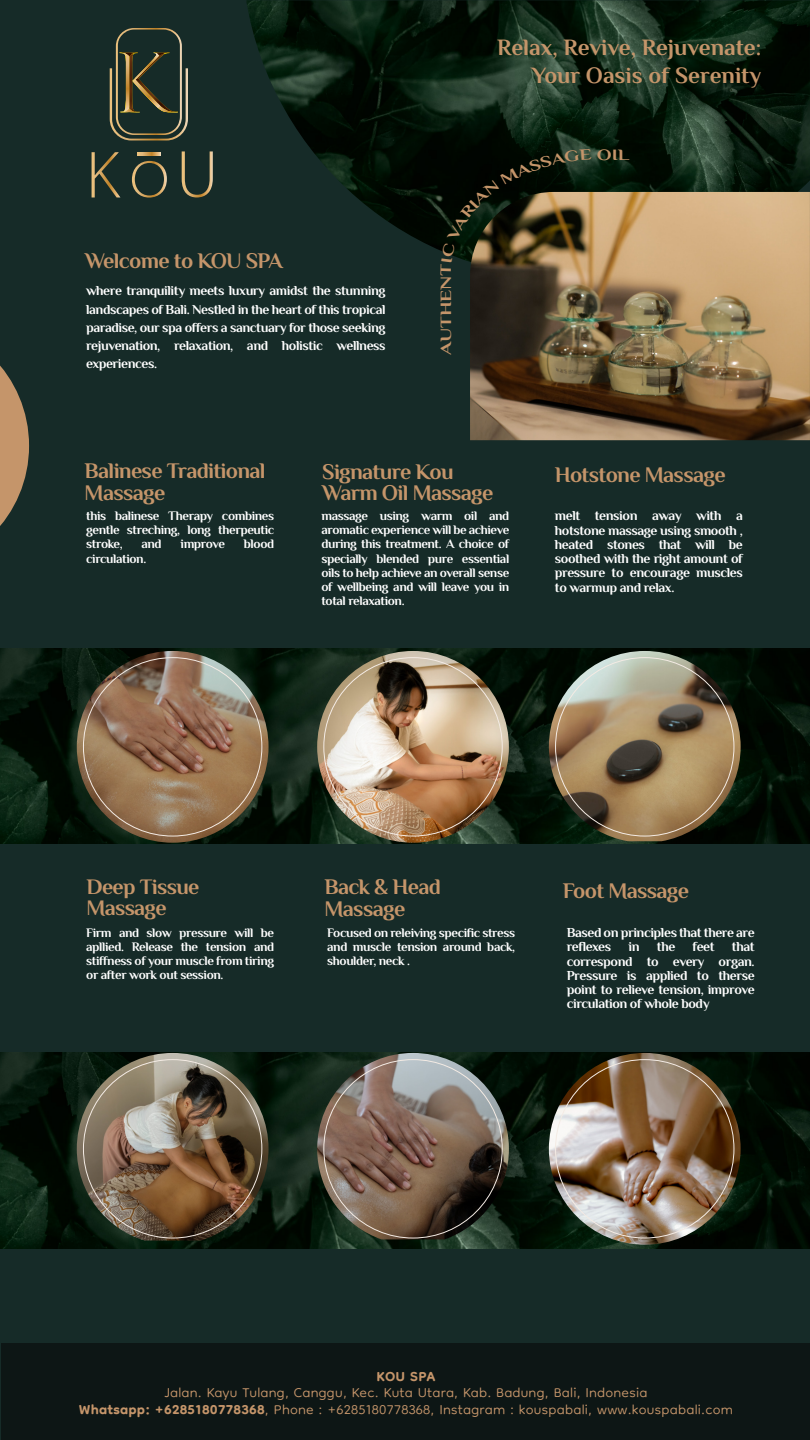
<style>
.page{position:relative;width:810px;height:1440px;background:#162b28}
.page>*{position:absolute;margin:0;border:0;box-sizing:border-box;transform-origin:0 0}
.t1{font:700 23.33px/28.4px "El Messiri";color:#c5956a;text-align:right}
.t2{font:700 22.2px/21.6px "El Messiri";letter-spacing:-.03em;color:#c5956a}
.t3{font:300 22.12px/16.6px "Dongle";letter-spacing:.01em;color:#c5956a;text-align:center}
.t4{font:700 22.12px "Dongle";letter-spacing:.01em;color:#c5956a}
.t5{font:700 22.05px/21.6px "El Messiri";letter-spacing:-.03em;color:#c5956a}
.t6{font:700 15.67px "El Messiri";color:#c5956a;scale:1.29 1}
.t7{font:700 13.65px/14.2px "El Messiri";letter-spacing:-.03em;color:#fff;text-align:justify}
.t8{font:700 12.98px/14.2px "El Messiri";letter-spacing:-.03em;color:#fff;text-align:justify}
.s1{font-weight:700}
</style>
<div class="page">
<img style="left:246px;top:0;width:564px;height:251px">
<img style="left:0;top:1053px;width:810px;height:195px">
<img style="left:0;top:648px;width:810px;height:195px">
<img style="left:470px;top:192px;width:340px;height:248px">
<img style="left:77px;top:651px;width:192px;height:192px;border-radius:96px">
<img style="left:317px;top:651px;width:192px;height:192px;border-radius:96px">
<img style="left:549px;top:651px;width:192px;height:190px">
<img style="left:77px;top:1053px;width:192px;height:188px">
<img style="left:317px;top:1053px;width:192px;height:186px">
<img style="left:549px;top:1053px;width:192px;height:192px;border-radius:96px">
<svg style="left:0;top:365px;width:29px;height:161px"></svg>
<div style="left:2px;top:1343px;width:808px;height:97px;background:#0d1615"></div>
<svg style="left:92px;top:152px;width:28px;height:45px"></svg>
<svg style="left:182px;top:151px;width:31px;height:46px"></svg>
<svg style="left:132px;top:161px;width:35px;height:37px"></svg>
<svg style="left:138px;top:152px;width:22px;height:3px"></svg>
<svg style="left:110px;top:28px;width:78px;height:112px"></svg>
<svg style="left:441px;top:149px;width:151px;height:126px"></svg>
<h1 class="t1" style="left:497px;top:33px;width:266px">Relax, Revive, Rejuvenate:<br>Your Oasis of Serenity</h1>
<h2 class="t2" style="left:85px;top:249px;width:199px">Welcome to KOU SPA</h2>
<p class="t7" style="left:86px;top:282px;width:301px;line-height:18.1px">where tranquility meets luxury amidst the stunning landscapes of Bali. Nestled in the heart of this tropical paradise, our spa offers a sanctuary for those seeking rejuvenation, relaxation, and holistic wellness experiences.</p>
<p class="t6" style="left:437px;top:355px;width:63px;rotate:-90deg">AUTHEN</p>
<h2 class="t2" style="left:85px;top:460px;width:182px">Balinese Traditional<br>Massage</h2>
<p class="t8" style="left:86px;top:508px;width:189px">this balinese Therapy combines gentle streching, long therpeutic stroke,</p>
<p class="t8" style="left:142px;top:537px;width:22px">and</p>
<p class="t8" style="left:181px;top:537px;width:46px">improve</p>
<p class="t8" style="left:244px;top:537px;width:32px">blood</p>
<p class="t8" style="left:86px;top:551px;width:61px">circulation.</p>
<h2 class="t2" style="left:322px;top:460px;width:173px">Signature Kou<br>Warm Oil Massage</h2>
<p class="t8" style="left:321px;top:508px;width:189px">massage using warm oil and aromatic experience will be achieve during this treatment. A choice of specially blended pure essential oils to help achieve an overall sense of wellbeing and will leave you in total relaxation.</p>
<p class="t6" style="left:597px;top:145px;width:27px">OIL</p>
<h2 class="t2" style="left:555px;top:464px;width:172px">Hotstone Massage</h2>
<p class="t7" style="left:555px;top:508px;width:189px">melt tension away with a hotstone massage using smooth , heated stones that will be soothed with the right amount of pressure to encourage muscles to warmup and relax.</p>
<h3 class="t5" style="left:86px;top:875px;width:114px">Deep Tissue<br>Massage</h3>
<p class="t8" style="left:86px;top:925px;width:189px">Firm and slow pressure will be apllied. Release the tension and stiffness of your muscle from tiring or after work out session.</p>
<h2 class="t2" style="left:325px;top:876px;width:118px">Back &amp; Head<br>Massage</h2>
<p class="t8" style="left:327px;top:925px;width:189px">Focused on releiving specific stress and muscle tension around back, shoulder, neck .</p>
<h2 class="t2" style="left:563px;top:879px;width:128px">Foot Massage</h2>
<p class="t7" style="left:567px;top:925px;width:189px">Based on principles that there are reflexes</p>
<p class="t7" style="left:629px;top:939px;width:13px">in</p>
<p class="t7" style="left:657px;top:939px;width:20px">the</p>
<p class="t7" style="left:693px;top:939px;width:24px">feet</p>
<p class="t7" style="left:567px;top:939px;width:189px;text-indent:165px">that correspond to every organ.<br>Pressure is applied to therse point to relieve tension, improve circulation of whole body</p>
<h3 class="t4" style="left:377px;top:1364px;width:60px">KOU SPA</h3>
<h3 class="t3" style="left:79px;top:1386px;width:656px">Jalan. Kayu Tulang, Canggu, Kec. Kuta Utara, Kab. Badung, Bali, Indonesia<br><span class="s1">Whatsapp : +6285180778368</span>, Phone : +6285180778368, Instagram : kouspabali, www.kouspabali.com</h3>
</div>
